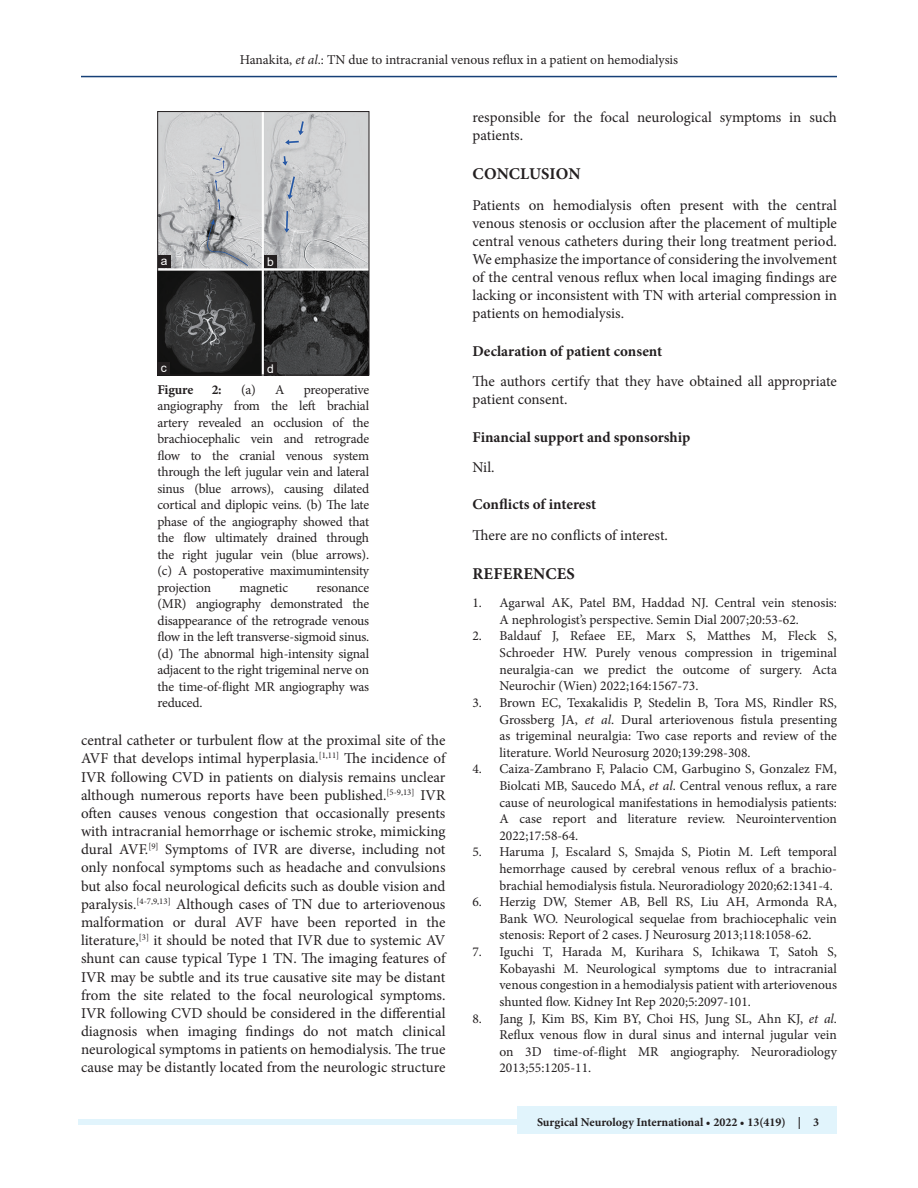
<style>
.page{position:relative;width:918px;height:1188px;background:#fff}
.page>*{position:absolute;margin:0;border:0;box-sizing:border-box;transform-origin:0 0}
.t1{font:700 16.5px "Minion Pro";letter-spacing:.01em;color:#231f20}
.TX{font:15px/18.1px "Minion Pro";color:#231f20;text-align:justify}
.t2{font:700 15px "Minion Pro";color:#231f20}
.REF{font:13.5px/16.6px "Minion Pro";color:#231f20;text-align:justify}
.FGC{font:13.5px/16.5px "Minion Pro";letter-spacing:-.015em;color:#231f20;text-align:justify}
.FGC-2{font:700 13.5px "Minion Pro";letter-spacing:-.015em;color:#231f20}
.JF{font:700 12px "Minion Pro";color:#231f20}
.LABEL{font:12px "Arial";color:#fff}
.s1{font-style:italic}
</style>
<div class="page">
<hr style="left:81px;top:76px;width:756px;height:1px;background:#164077">
<div style="left:78px;top:1119px;width:756px;height:6px;background:#e1f4fc"></div>
<div style="left:518px;top:1106px;width:319px;height:28px;background:#e1f4fc"></div>
<img style="left:159px;top:113px;width:208px;height:260px">
<div style="left:157px;top:111px;width:212px;height:264px;border:1px solid #231f20"></div>
<div style="left:264px;top:363px;width:13px;height:12px;background:#231f20"></div>
<div style="left:157px;top:362px;width:13px;height:13px;background:#231f20"></div>
<div style="left:264px;top:255px;width:13px;height:13px;background:#231f20"></div>
<div style="left:158px;top:255px;width:13px;height:13px;background:#231f20"></div>
<p class="FGC" style="left:240px;top:51px;width:440px">Hanakita, <span class="s1">et al</span>.: TN due to intracranial venous reflux in a patient on hemodialysis</p>
<p class="LABEL" style="left:161px;top:253px;width:8px">a</p>
<p class="LABEL" style="left:267px;top:254px;width:8px">b</p>
<p class="LABEL" style="left:161px;top:359px;width:7px">c</p>
<p class="LABEL" style="left:267px;top:361px;width:8px">d</p>
<p class="FGC-2" style="left:157px;top:380px;width:37px">Figure</p>
<p class="FGC-2" style="left:212px;top:380px;width:11px">2:</p>
<p class="FGC" style="left:241px;top:381px;width:45px">(a) A</p>
<p class="FGC" style="left:157px;top:381px;width:213px;text-indent:146px">preoperative angiography from the left brachial artery revealed an occlusion of the brachiocephalic vein and retrograde flow to the cranial venous system through the left jugular vein and lateral sinus (blue arrows), causing dilated cortical and diplopic veins. (b) The late phase of the angiography showed that the flow ultimately drained through the right jugular vein (blue arrows). (c) A postoperative maximumintensity projection</p>
<p class="FGC" style="left:240px;top:579px;width:50px">magnetic</p>
<p class="FGC" style="left:157px;top:579px;width:213px;text-indent:159px">resonance (MR) angiography demonstrated the disappearance of the retrograde venous flow in the left transverse-sigmoid sinus. (d) The abnormal high-intensity signal adjacent to the right trigeminal nerve on the time-of-flight MR angiography was reduced.</p>
<p class="TX" style="left:81px;top:732px;width:366px">central catheter or turbulent flow at the proximal site of the AVF that develops intimal hyperplasia.<sup>[1,11]</sup> The incidence of IVR following CVD in patients on dialysis remains unclear although numerous reports have been published.<sup>[5-9,13]</sup> IVR often causes venous congestion that occasionally presents with intracranial hemorrhage or ischemic stroke, mimicking dural AVF.<sup>[9]</sup> Symptoms of IVR are diverse, including not only nonfocal symptoms such as headache and convulsions but also focal neurological deficits such as double vision and paralysis.<sup>[4-7,9,13]</sup> Although cases of TN due to arteriovenous malformation or dural AVF have been reported in the literature,<sup>[3]</sup> it should be noted that IVR due to systemic AV shunt can cause typical Type 1 TN. The imaging features of IVR may be subtle and its true causative site may be distant from the site related to the focal neurological symptoms.<br>IVR following CVD should be considered in the differential diagnosis when imaging findings do not match clinical neurological symptoms in patients on hemodialysis. The true cause may be distantly located from the neurologic structure</p>
<p class="TX" style="left:472px;top:108px;width:366px">responsible for the focal neurological symptoms in such patients.</p>
<h1 class="t1" style="left:473px;top:163px;width:109px">CONCLUSION</h1>
<p class="TX" style="left:472px;top:196px;width:366px">Patients on hemodialysis often present with the central venous stenosis or occlusion after the placement of multiple central venous catheters during their long treatment period.<br>We emphasize the importance of considering the involvement of the central venous reflux when local imaging findings are lacking or inconsistent with TN with arterial compression in patients on hemodialysis.</p>
<h2 class="t2" style="left:472px;top:341px;width:191px">Declaration of patient consent</h2>
<p class="TX" style="left:472px;top:372px;width:366px">The authors certify that they have obtained all appropriate patient consent.</p>
<h2 class="t2" style="left:472px;top:426px;width:219px">Financial support and sponsorship</h2>
<p class="TX" style="left:472px;top:458px;width:24px">Nil.</p>
<h2 class="t2" style="left:472px;top:494px;width:125px">Conflicts of interest</h2>
<p class="TX" style="left:472px;top:526px;width:197px">There are no conflicts of interest.</p>
<h1 class="t1" style="left:473px;top:562px;width:104px">REFERENCES</h1>
<p class="REF" style="left:500px;top:595px;width:339px;text-indent:-27px">1. Agarwal AK, Patel BM, Haddad NJ. Central vein stenosis:<br>A nephrologist’s perspective. Semin Dial 2007;20:53-62.</p>
<p class="REF" style="left:500px;top:628px;width:339px;text-indent:-27px">2. Baldauf J, Refaee EE, Marx S, Matthes M, Fleck S, Schroeder HW. Purely venous compression in trigeminal neuralgia-can we predict the outcome of surgery. Acta Neurochir (Wien) 2022;164:1567-73.</p>
<p class="REF" style="left:500px;top:694px;width:339px;text-indent:-27px">3. Brown EC, Texakalidis P, Stedelin B, Tora MS, Rindler RS, Grossberg JA, <span class="s1">et al</span>. Dural arteriovenous fistula presenting as trigeminal neuralgia: Two case reports and review of the literature. World Neurosurg 2020;139:298-308.</p>
<p class="REF" style="left:500px;top:761px;width:339px;text-indent:-27px">4. Caiza-Zambrano F, Palacio CM, Garbugino S, Gonzalez FM, Biolcati MB, Saucedo MÁ, <span class="s1">et al</span>. Central venous reflux, a rare cause of neurological manifestations in hemodialysis patients:<br>A case report and literature review. Neurointervention 2022;17:58-64.</p>
<p class="REF" style="left:500px;top:844px;width:339px;text-indent:-27px">5. Haruma J, Escalard S, Smajda S, Piotin M. Left temporal hemorrhage caused by cerebral venous reflux of a brachio&shy;brachial hemodialysis fistula. Neuroradiology 2020;62:1341-4.</p>
<p class="REF" style="left:500px;top:894px;width:339px;text-indent:-27px">6. Herzig DW, Stemer AB, Bell RS, Liu AH, Armonda RA, Bank WO. Neurological sequelae from brachiocephalic vein stenosis: Report of 2 cases. J Neurosurg 2013;118:1058-62.</p>
<p class="REF" style="left:500px;top:944px;width:339px;text-indent:-27px">7. Iguchi T, Harada M, Kurihara S, Ichikawa T, Satoh S, Kobayashi M. Neurological symptoms due to intracranial venous congestion in a hemodialysis patient with arteriovenous shunted flow. Kidney Int Rep 2020;5:2097-101.</p>
<p class="REF" style="left:500px;top:1010px;width:339px;text-indent:-27px">8. Jang J, Kim BS, Kim BY, Choi HS, Jung SL, Ahn KJ, <span class="s1">et al</span>.<br>Reflux venous flow in dural sinus and internal jugular vein on 3D time-of-flight MR angiography. Neuroradiology 2013;55:1205-11.</p>
<p class="JF" style="left:537px;top:1113px;width:284px">Surgical Neurology International • 2022 • 13(419) | 3</p>
</div>
